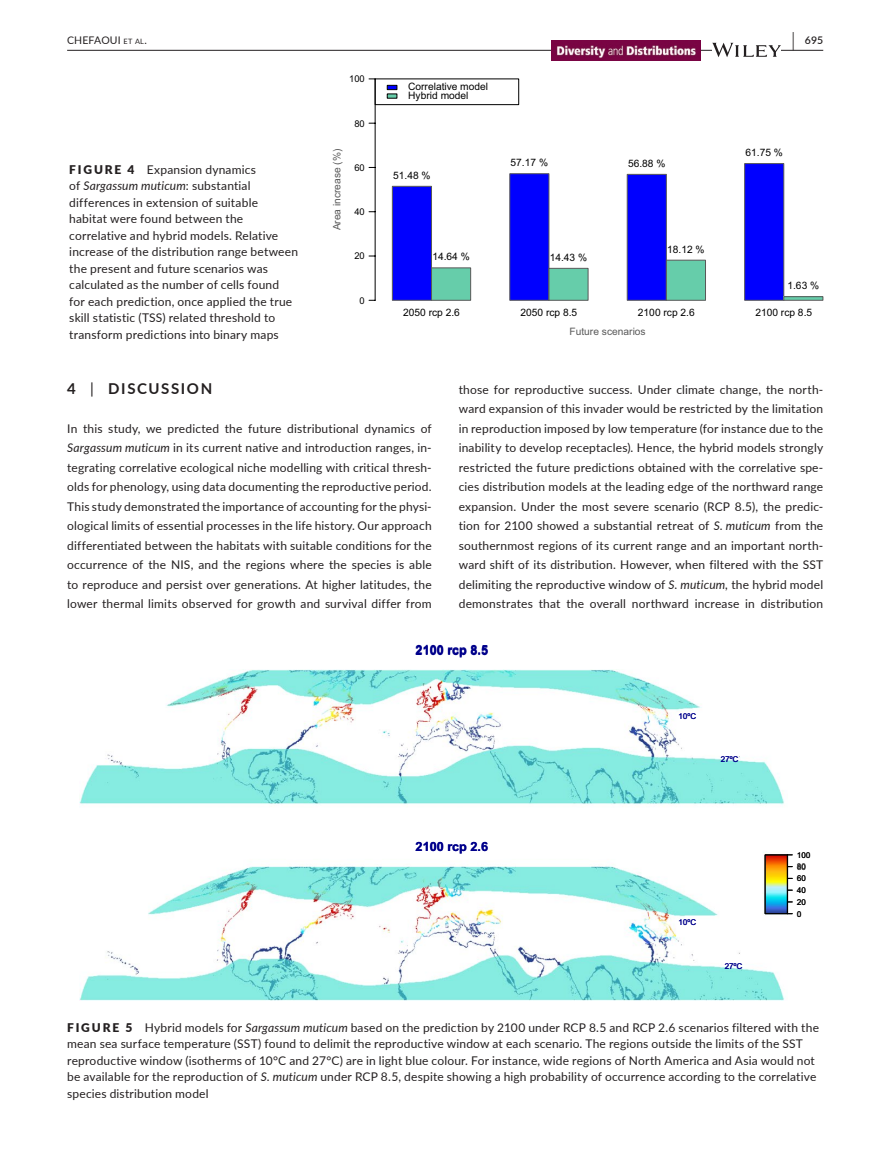
<style>
.page{position:relative;width:893px;height:1174px;background:#fff}
.page>*{position:absolute;margin:0;border:0;box-sizing:border-box;transform-origin:0 0}
.t1{font:600 19.5px "Lato";color:#231f20;scale:.48 1}
.t2{font:700 15px "Lato";letter-spacing:.11em;color:#231f20}
.t3{font:700 12.75px "Arial";color:#00008b}
.t4{font:12px/19.5px "Lato";letter-spacing:.015em;color:#231f20;text-align:justify}
.t5{font:10.5px "Lato";letter-spacing:.015em;color:#231f20}
.t6{font:600 10.5px "Lato";color:#231f20}
.t7{font:10.2px/8.6px "Arial";color:#000}
.t8{font:10.2px "Arial";color:#595959}
.t9{font:9.3px "Arial";color:#000}
.t10{font:7.95px "Arial";color:#00008b}
.t11{font:7.95px "Arial";color:#000}
.s1{font-size:7.35px}
.s2{font-weight:900}
.s3{font-style:italic}
.s4{font-weight:400}
</style>
<div class="page">
<hr style="left:67px;top:50px;width:756px;height:1px;background:#231f20">
<img style="left:551px;top:40px;width:149px;height:21px">
<svg style="left:712px;top:43px;width:69px;height:14px"></svg>
<div style="left:392px;top:186px;width:40px;height:114px;background:#00f;border:1px solid #595959"></div>
<div style="left:431px;top:267px;width:40px;height:33px;background:#66cdaa;border:1px solid #595959"></div>
<div style="left:509px;top:173px;width:40px;height:127px;background:#00f;border:1px solid #595959"></div>
<div style="left:549px;top:268px;width:39px;height:32px;background:#66cdaa;border:1px solid #595959"></div>
<div style="left:627px;top:174px;width:40px;height:126px;background:#00f;border:1px solid #595959"></div>
<div style="left:666px;top:260px;width:40px;height:40px;background:#66cdaa;border:1px solid #595959"></div>
<div style="left:744px;top:163px;width:40px;height:137px;background:#00f;border:1px solid #595959"></div>
<div style="left:783px;top:296px;width:40px;height:4px;border:1px solid #595959"></div>
<div style="left:375px;top:79px;width:144px;height:26px;border:1px solid #000"></div>
<svg style="left:387px;top:85px;width:10px;height:5px"></svg>
<svg style="left:387px;top:94px;width:10px;height:4px"></svg>
<hr style="left:375px;top:79px;width:1px;height:221px;background:#000">
<img style="left:80px;top:670px;width:708px;height:331px">
<div style="left:765px;top:854px;width:23px;height:60px;border:1px solid #000"></div>
<h1 class="t1" style="left:792px;top:26px;width:7px">|</h1>
<p class="t5" style="left:67px;top:33px;width:81px">CHEFAOUI <span class="s1">et al</span>.</p>
<p class="t6" style="left:805px;top:33px;width:20px">695</p>
<p class="t4" style="left:69px;top:160px;width:230px;line-height:16.5px;text-align:left"><span class="s2">FIGURE 4</span> Expansion dynamics<br>of <span class="s3">Sargassum muticum</span>: substantial differences in extension of suitable habitat were found between the correlative and hybrid models. Relative increase of the distribution range between the present and future scenarios was calculated as the number of cells found<br>for each prediction, once applied the true skill statistic (TSS) related threshold to transform predictions into binary maps</p>
<p class="t9" style="left:349px;top:73px;width:17px">100</p>
<p class="t8" style="left:330px;top:230px;width:83px;rotate:-90deg">Area increase (%)</p>
<p class="t9" style="left:354px;top:117px;width:12px">80</p>
<p class="t9" style="left:354px;top:161px;width:12px">60</p>
<p class="t9" style="left:354px;top:206px;width:12px">40</p>
<p class="t9" style="left:354px;top:250px;width:12px">20</p>
<p class="t9" style="left:360px;top:294px;width:7px">0</p>
<p class="t7" style="left:408px;top:83px;width:81px">Correlative model<br>Hybrid model</p>
<p class="t7" style="left:393px;top:171px;width:39px">51.48 %</p>
<p class="t7" style="left:511px;top:158px;width:39px">57.17 %</p>
<p class="t7" style="left:628px;top:159px;width:39px">56.88 %</p>
<p class="t7" style="left:432px;top:252px;width:39px">14.64 %</p>
<p class="t7" style="left:550px;top:253px;width:39px">14.43 %</p>
<p class="t7" style="left:667px;top:245px;width:39px">18.12 %</p>
<p class="t7" style="left:745px;top:148px;width:39px">61.75 %</p>
<p class="t7" style="left:787px;top:281px;width:33px">1.63 %</p>
<p class="t7" style="left:403px;top:308px;width:58px">2050 rcp 2.6</p>
<p class="t7" style="left:520px;top:308px;width:58px">2050 rcp 8.5</p>
<p class="t7" style="left:638px;top:308px;width:58px">2100 rcp 2.6</p>
<p class="t7" style="left:755px;top:308px;width:58px">2100 rcp 8.5</p>
<p class="t8" style="left:569px;top:324px;width:78px">Future scenarios</p>
<p class="t2" style="left:67px;top:377px;width:147px">4 <span class="s4">|</span> DISCUSSION</p>
<p class="t4" style="left:67px;top:418px;width:366px">In this study, we predicted the future distributional dynamics of <span class="s3">Sargassum muticum</span> in its current native and introduction ranges, in&shy;tegrating correlative ecological niche modelling with critical thresh&shy;olds for phenology, using data documenting the reproductive period.<br>This study demonstrated the importance of accounting for the physi&shy;ological limits of essential processes in the life history. Our approach differentiated between the habitats with suitable conditions for the occurrence of the NIS, and the regions where the species is able to reproduce and persist over generations. At higher latitudes, the lower thermal limits observed for growth and survival differ from</p>
<p class="t4" style="left:459px;top:379px;width:366px">those for reproductive success. Under climate change, the north&shy;ward expansion of this invader would be restricted by the limitation in reproduction imposed by low temperature (for instance due to the inability to develop receptacles). Hence, the hybrid models strongly restricted the future predictions obtained with the correlative spe&shy;cies distribution models at the leading edge of the northward range expansion. Under the most severe scenario (RCP 8.5), the predic&shy;tion for 2100 showed a substantial retreat of <span class="s3">S. muticum</span> from the southernmost regions of its current range and an important north&shy;ward shift of its distribution. However, when filtered with the SST delimiting the reproductive window of <span class="s3">S. muticum,</span> the hybrid model demonstrates that the overall northward increase in distribution</p>
<p class="t3" style="left:416px;top:641px;width:74px">2100 rcp 8.5</p>
<p class="t3" style="left:416px;top:837px;width:74px">2100 rcp 2.6</p>
<p class="t10" style="left:678px;top:711px;width:19px">10ºC</p>
<p class="t10" style="left:721px;top:753px;width:19px">27ºC</p>
<p class="t10" style="left:678px;top:916px;width:19px">10ºC</p>
<p class="t10" style="left:725px;top:961px;width:19px">27ºC</p>
<p class="t11" style="left:797px;top:849px;width:15px">100</p>
<p class="t11" style="left:797px;top:861px;width:10px">80</p>
<p class="t11" style="left:797px;top:873px;width:10px">60</p>
<p class="t11" style="left:797px;top:885px;width:10px">40</p>
<p class="t11" style="left:797px;top:896px;width:10px">20</p>
<p class="t11" style="left:797px;top:908px;width:6px">0</p>
<p class="t4" style="left:67px;top:1018px;width:753px;line-height:16.5px;text-align:left"><span class="s2">FIGURE 5</span> Hybrid models for <span class="s3">Sargassum muticum</span> based on the prediction by 2100 under RCP 8.5 and RCP 2.6 scenarios filtered with the mean sea surface temperature (SST) found to delimit the reproductive window at each scenario. The regions outside the limits of the SST reproductive window (isotherms of 10°C and 27°C) are in light blue colour. For instance, wide regions of North America and Asia would not be available for the reproduction of <span class="s3">S. muticum</span> under RCP 8.5, despite showing a high probability of occurrence according to the correlative species distribution model</p>
</div>
